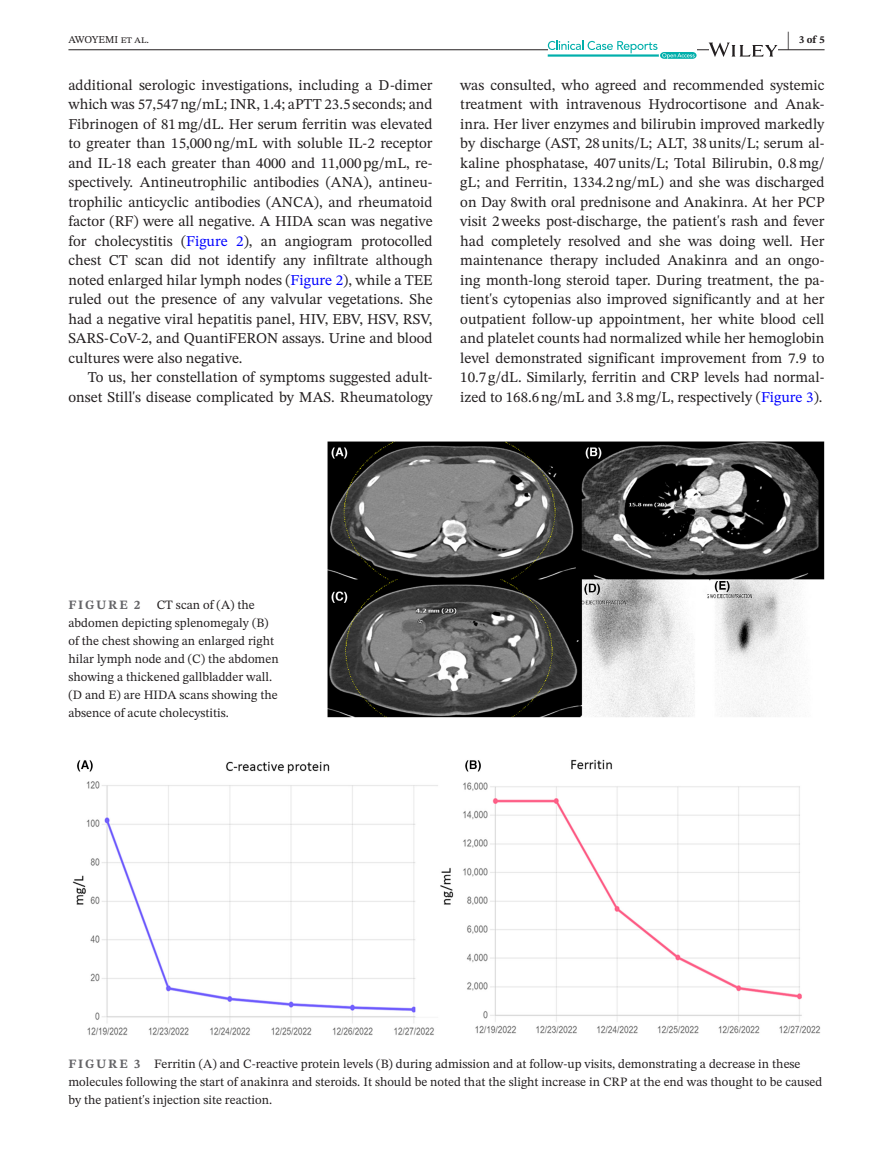
<style>
.page{position:relative;width:893px;height:1174px;background:#fff}
.page>*{position:absolute;margin:0;border:0;box-sizing:border-box;transform-origin:0 0}
.t1{font:700 21px "STIX Two Text";color:#231f20;scale:.42 1}
.t2{font:15px/19.5px "STIX Two Text";color:#231f20;text-align:justify}
.t3{font:12.75px/18px "STIX Two Text";color:#231f20}
.t4{font:700 12.75px "STIX Two Text";letter-spacing:.14em;color:#636366}
.t5{font:10.5px "STIX Two Text";color:#231f20}
.t6{font:700 10.5px "STIX Two Text";color:#231f20}
.s1{color:#00f}
.s2{font-weight:700;color:#636366}
</style>
<div class="page">
<hr style="left:68px;top:49px;width:756px;height:1px;background:#231f20">
<svg style="left:548px;top:41px;width:148px;height:18px"></svg>
<svg style="left:709px;top:43px;width:68px;height:14px"></svg>
<img style="left:328px;top:441px;width:496px;height:276px">
<img style="left:73px;top:760px;width:747px;height:275px">
<h1 class="t1" style="left:787px;top:24px;width:8px">|</h1>
<p class="t5" style="left:68px;top:32px;width:82px">AWOYEMI et al.</p>
<p class="t6" style="left:799px;top:32px;width:27px">3 of 5</p>
<p class="t2" style="left:68px;top:75px;width:366px">additional serologic investigations, including a D-dimer which was 57,547ng/mL; INR, 1.4; aPTT 23.5 seconds; and Fibrinogen of 81mg/dL. Her serum ferritin was elevated to greater than 15,000ng/mL with soluble IL-2 receptor and IL-18 each greater than 4000 and 11,000pg/mL, re&shy;spectively. Antineutrophilic antibodies (ANA), antineu&shy;trophilic anticyclic antibodies (ANCA), and rheumatoid factor (RF) were all negative. A HIDA scan was negative for cholecystitis (<span class="s1">Figure 2</span>), an angiogram protocolled chest CT scan did not identify any infiltrate although noted enlarged hilar lymph nodes (<span class="s1">Figure 2</span>), while a TEE ruled out the presence of any valvular vegetations. She had a negative viral hepatitis panel, HIV, EBV, HSV, RSV, SARS-CoV-2, and QuantiFERON assays. Urine and blood cultures were also negative.</p>
<p class="t2" style="left:68px;top:367px;width:366px;text-align:right">To us, her constellation of symptoms suggested adult&shy;onset Still's disease complicated by MAS. Rheumatology</p>
<p class="t2" style="left:460px;top:75px;width:366px">was consulted, who agreed and recommended systemic treatment with intravenous Hydrocortisone and Anak&shy;inra. Her liver enzymes and bilirubin improved markedly by discharge (AST, 28units/L; ALT, 38units/L; serum al&shy;kaline phosphatase, 407units/L; Total Bilirubin, 0.8mg/ gL; and Ferritin, 1334.2ng/mL) and she was discharged on Day 8with oral prednisone and Anakinra. At her PCP visit 2weeks post-discharge, the patient's rash and fever had completely resolved and she was doing well. Her maintenance therapy included Anakinra and an ongo&shy;ing month-long steroid taper. During treatment, the pa&shy;tient's cytopenias also improved significantly and at her outpatient follow-up appointment, her white blood cell and platelet counts had normalized while her hemoglobin level demonstrated significant improvement from 7.9 to 10.7 g/dL. Similarly, ferritin and CRP levels had normal&shy;ized to 168.6ng/mL and 3.8mg/L, respectively (<span class="s1">Figure 3</span>).</p>
<p class="t3" style="left:68px;top:596px;width:212px;text-indent:88px">CT scan of (A) the abdomen depicting splenomegaly (B) of the chest showing an enlarged right hilar lymph node and (C) the abdomen showing a thickened gallbladder wall. (D and E) are HIDA scans showing the absence of acute cholecystitis.</p>
<p class="t4" style="left:68px;top:596px;width:73px">FIGURE 2</p>
<p class="t3" style="left:68px;top:1054px;width:755px"><span class="s2">FIGURE 3</span> Ferritin (A) and C-reactive protein levels (B) during admission and at follow-up visits, demonstrating a decrease in these molecules following the start of anakinra and steroids. It should be noted that the slight increase in CRP at the end was thought to be caused by the patient's injection site reaction.</p>
</div>
